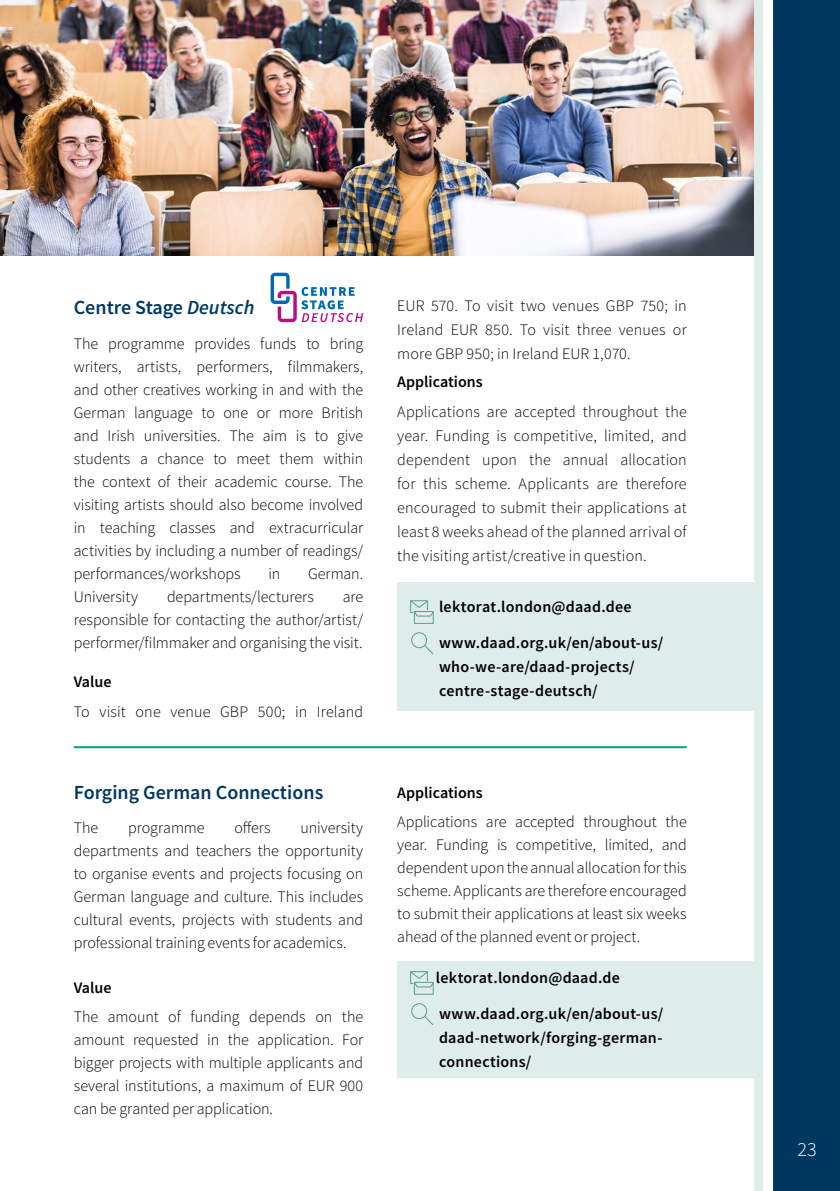
<style>
.page{position:relative;width:840px;height:1191px;background:#fff}
.page>*{position:absolute;margin:0;border:0;box-sizing:border-box;transform-origin:0 0}
.t1{font:600 20px "Source Sans Pro";color:#003761}
.t2{font:300 20px "Source Sans Pro";color:#fff}
.t3{font:300 16px/23px "Source Sans Pro";color:#000;text-align:justify}
.t4{font:600 16px/24px "Source Sans Pro";letter-spacing:.015em;color:#000}
.s1{font-style:italic}
</style>
<div class="page">
<img style="left:0;top:0;width:754px;height:255px">
<div style="left:772px;top:0;width:67px;height:1191px;background:#003761"></div>
<div style="left:754px;top:0;width:9px;height:1191px;background:#deecea"></div>
<div style="left:397px;top:583px;width:357px;height:128px;background:#deecea"></div>
<hr style="left:74px;top:746px;width:612px;height:2px;background:#00a092">
<svg style="left:270px;top:273px;width:93px;height:49px"></svg>
<div style="left:413px;top:611px;width:20px;height:13px;border:1px solid #579f91"></div>
<svg style="left:410px;top:600px;width:24px;height:17px"></svg>
<svg style="left:411px;top:632px;width:22px;height:23px"></svg>
<div style="left:397px;top:960px;width:357px;height:117px;background:#deecea"></div>
<svg style="left:410px;top:971px;width:24px;height:17px"></svg>
<svg style="left:411px;top:1003px;width:22px;height:22px"></svg>
<p class="t1" style="left:74px;top:294px;width:182px">Centre Stage <span class="s1">Deutsch</span></p>
<p class="t3" style="left:74px;top:332px;width:291px">The programme provides funds to bring writers, artists, performers, filmmakers, and other creatives working in and with the German language to one or more British and Irish universities. The aim is to give students a chance to meet them within the context of their academic course. The visiting artists should also become involved in teaching classes and extracurricular activities by including a number of readings/ performances/workshops</p>
<p class="t3" style="left:268px;top:562px;width:13px">in</p>
<p class="t3" style="left:308px;top:562px;width:57px">German.</p>
<p class="t3" style="left:74px;top:584px;width:66px">University</p>
<p class="t3" style="left:167px;top:584px;width:148px">departments/lecturers</p>
<p class="t3" style="left:74px;top:584px;width:291px;text-indent:269px">are responsible for contacting the author/artist/ performer/filmmaker and organising the visit.</p>
<p class="t4" style="left:74px;top:669px;width:39px">Value</p>
<p class="t3" style="left:74px;top:699px;width:291px">To visit one venue GBP 500; in Ireland</p>
<p class="t1" style="left:74px;top:778px;width:251px">Forging German Connections</p>
<p class="t3" style="left:74px;top:816px;width:26px">The</p>
<p class="t3" style="left:128px;top:816px;width:78px">programme</p>
<p class="t3" style="left:234px;top:816px;width:38px">offers</p>
<p class="t3" style="left:74px;top:816px;width:291px;text-indent:227px">university departments and teachers the opportunity to organise events and projects focusing on German language and culture. This includes cultural events, projects with students and professional training events for academics.</p>
<p class="t4" style="left:74px;top:975px;width:39px">Value</p>
<p class="t3" style="left:74px;top:1004px;width:291px">The amount of funding depends on the amount requested in the application. For bigger projects with multiple applicants and several institutions, a maximum of EUR 900 can be granted per application.</p>
<p class="t3" style="left:397px;top:294px;width:291px;line-height:24px">EUR 570. To visit two venues GBP 750; in Ireland EUR 850. To visit three venues or more GBP 950; in Ireland EUR 1,070.</p>
<p class="t4" style="left:397px;top:369px;width:87px">Applications</p>
<p class="t3" style="left:397px;top:399px;width:291px;line-height:24px">Applications are accepted throughout the year. Funding is competitive, limited, and dependent upon the annual allocation for this scheme. Applicants are therefore encouraged to submit their applications at least 8 weeks ahead of the planned arrival of the visiting artist/creative in question.</p>
<p class="t4" style="left:439px;top:595px;width:194px">lektorat.london@daad.dee</p>
<p class="t4" style="left:439px;top:630px;width:225px">www.daad.org.uk/en/about-us/ who-we-are/daad-projects/ centre-stage-deutsch/</p>
<p class="t4" style="left:397px;top:781px;width:87px">Applications</p>
<p class="t3" style="left:397px;top:810px;width:291px">Applications are accepted throughout the year. Funding is competitive, limited, and dependent upon the annual allocation for this scheme. Applicants are therefore encouraged to submit their applications at least six weeks ahead of the planned event or project.</p>
<p class="t4" style="left:435px;top:965px;width:185px">lektorat.london@daad.de</p>
<p class="t4" style="left:439px;top:1001px;width:225px;text-align:justify">www.daad.org.uk/en/about-us/ daad-network/forging-german&shy;connections/</p>
<p class="t2" style="left:797px;top:1137px;width:21px">23</p>
</div>
